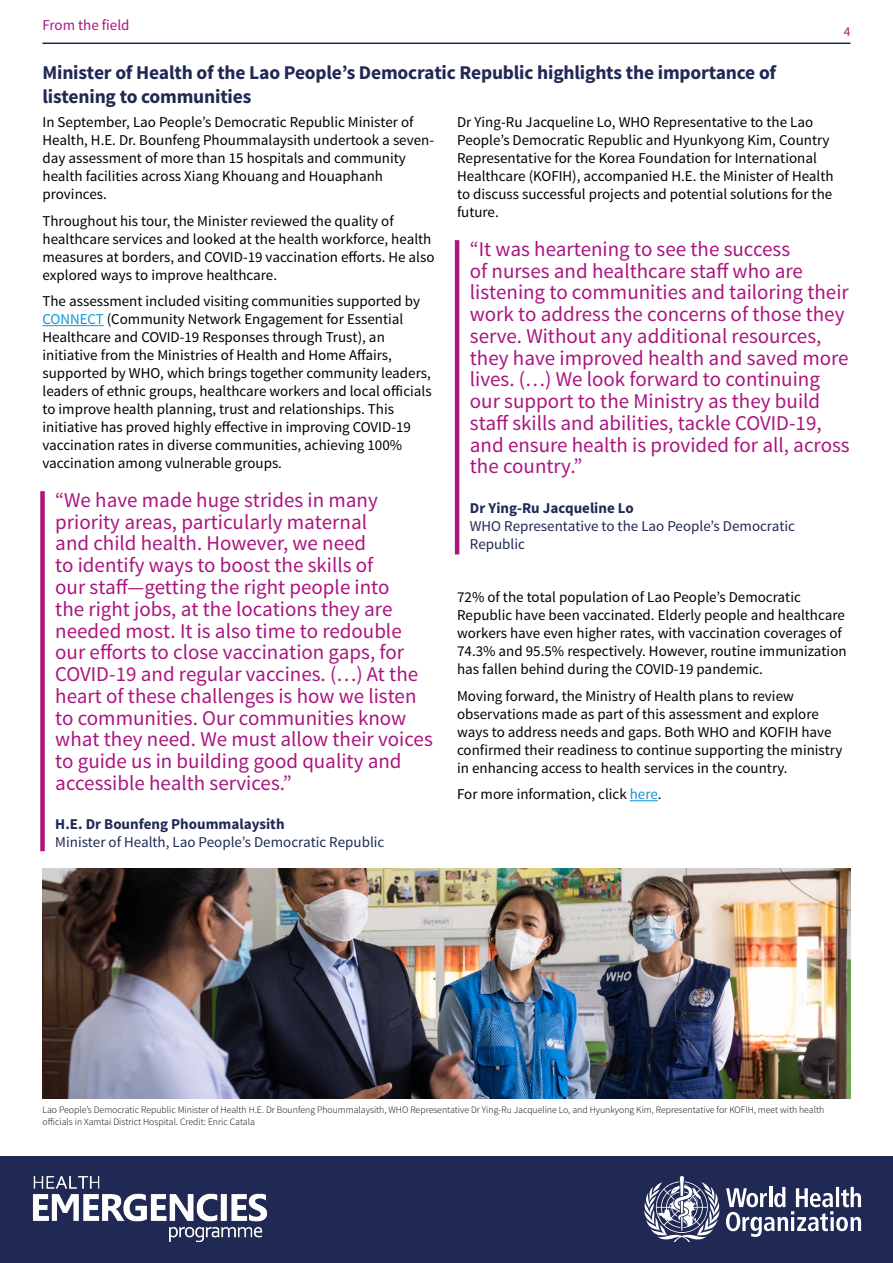
<style>
.page{position:relative;width:893px;height:1263px;background:#fff}
.page>*{position:absolute;margin:0;border:0;box-sizing:border-box;transform-origin:0 0}
.t1{font:21px/21.8px "Source Sans Pro";color:#aa157f}
.t2{font:700 19.5px/23.4px "Source Sans Pro";letter-spacing:-.01em;color:#1f2954}
.t3{font:15px/18px "Source Sans Pro";color:#000}
.t4{font:15px/18px "Source Sans Pro";color:#1f2954}
.t5{font:700 15px "Source Sans Pro";color:#1f2954}
.t6{font:15px "Source Sans Pro";color:#aa157f}
.t7{font:13.5px "Source Sans Pro";color:#aa157f}
.t8{font:300 9.75px/11.7px "Source Sans Pro";color:#000}
.s1{color:#0e97d5}
</style>
<div class="page">
<div style="left:0;top:1157px;width:893px;height:106px;background:#1f2954"></div>
<img style="left:12px;top:1156px;width:276px;height:87px">
<svg style="left:644px;top:1176px;width:217px;height:66px"></svg>
<hr style="left:43px;top:43px;width:807px;height:1px;background:#1f2954">
<hr style="left:43px;top:325px;width:61px;height:1px;background:#0e97d5">
<div style="left:40px;top:491px;width:5px;height:360px;background:#aa157f"></div>
<hr style="left:455px;top:240px;width:4px;height:314px;background:#aa157f">
<svg style="left:630px;top:800px;width:28px;height:1px"></svg>
<img style="left:43px;top:868px;width:807px;height:230px">
<p class="t6" style="left:43px;top:16px;width:89px">From the field</p>
<h2 class="t2" style="left:43px;top:62px;width:735px">Minister of Health of the Lao People’s Democratic Republic highlights the importance of listening to communities</h2>
<p class="t7" style="left:844px;top:23px;width:8px">4</p>
<p class="t3" style="left:43px;top:113px;width:393px">In September, Lao People’s Democratic Republic Minister of Health, H.E. Dr. Bounfeng Phoummalaysith undertook a seven&shy;day assessment of more than 15 hospitals and community health facilities across Xiang Khouang and Houaphanh provinces.</p>
<p class="t3" style="left:43px;top:212px;width:393px">Throughout his tour, the Minister reviewed the quality of healthcare services and looked at the health workforce, health measures at borders, and COVID-19 vaccination efforts. He also explored ways to improve healthcare.</p>
<p class="t3" style="left:43px;top:292px;width:391px">The assessment included visiting communities supported by <span class="s1">CONNECT</span> (Community Network Engagement for Essential Healthcare and COVID-19 Responses through Trust), an initiative from the Ministries of Health and Home Affairs, supported by WHO, which brings together community leaders, leaders of ethnic groups, healthcare workers and local officials to improve health planning, trust and relationships. This initiative has proved highly effective in improving COVID-19 vaccination rates in diverse communities, achieving 100% vaccination among vulnerable groups.</p>
<p class="t1" style="left:55px;top:489px;width:379px">“We have made huge strides in many priority areas, particularly maternal<br>and child health. However, we need<br>to identify ways to boost the skills of<br>our staff—getting the right people into<br>the right jobs, at the locations they are needed most. It is also time to redouble our efforts to close vaccination gaps, for COVID-19 and regular vaccines. (…) At the heart of these challenges is how we listen to communities. Our communities know what they need. We must allow their voices to guide us in building good quality and accessible health services.”</p>
<p class="t5" style="left:55px;top:815px;width:231px">H.E. Dr Bounfeng Phoummalaysith</p>
<p class="t4" style="left:55px;top:834px;width:331px">Minister of Health, Lao People’s Democratic Republic</p>
<p class="t3" style="left:457px;top:113px;width:378px">Dr Ying-Ru Jacqueline Lo, WHO Representative to the Lao People’s Democratic Republic and Hyunkyong Kim, Country Representative for the Korea Foundation for International Healthcare (KOFIH), accompanied H.E. the Minister of Health to discuss successful projects and potential solutions for the future.</p>
<p class="t1" style="left:470px;top:238px;width:381px">“It was heartening to see the success<br>of nurses and healthcare staff who are listening to communities and tailoring their work to address the concerns of those they serve. Without any additional resources, they have improved health and saved more lives. (…) We look forward to continuing our support to the Ministry as they build staff skills and abilities, tackle COVID-19, and ensure health is provided for all, across the country.”</p>
<p class="t5" style="left:470px;top:499px;width:165px">Dr Ying-Ru Jacqueline Lo</p>
<p class="t4" style="left:470px;top:517px;width:327px">WHO Representative to the Lao People’s Democratic<br>Republic</p>
<p class="t3" style="left:457px;top:588px;width:391px">72% of the total population of Lao People’s Democratic Republic have been vaccinated. Elderly people and healthcare workers have even higher rates, with vaccination coverages of 74.3% and 95.5% respectively. However, routine immunization has fallen behind during the COVID-19 pandemic.</p>
<p class="t3" style="left:457px;top:687px;width:387px">Moving forward, the Ministry of Health plans to review observations made as part of this assessment and explore ways to address needs and gaps. Both WHO and KOFIH have confirmed their readiness to continue supporting the ministry in enhancing access to health services in the country.</p>
<p class="t3" style="left:457px;top:785px;width:206px">For more information, click <span class="s1">here</span>.</p>
<p class="t8" style="left:43px;top:1104px;width:783px">Lao People’s Democratic Republic Minister of Health H.E. Dr Bounfeng Phoummalaysith, WHO Representative Dr Ying-Ru Jacqueline Lo, and Hyunkyong Kim, Representative for KOFIH, meet with health officials in Xamtai District Hospital. Credit: Enric Catala</p>
</div>
